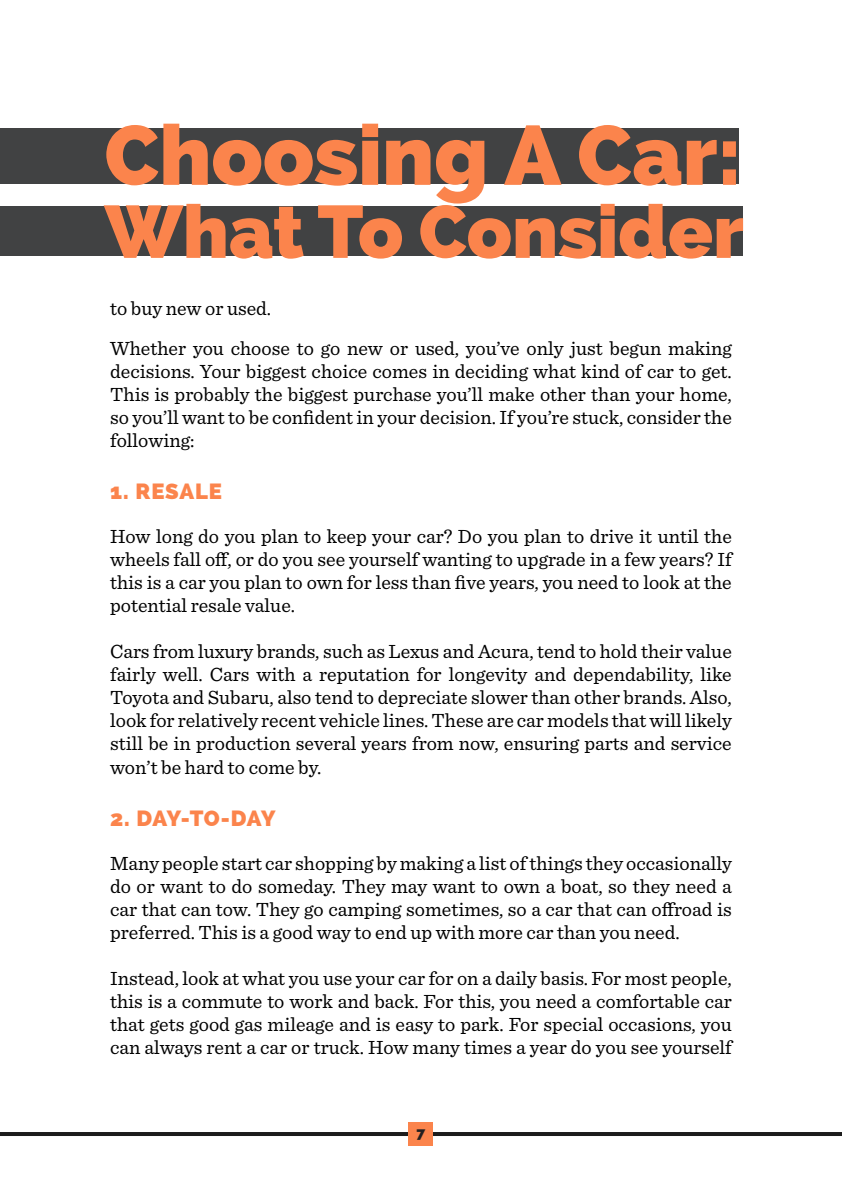
<style>
.page{position:relative;width:842px;height:1189px;background:#fff}
.page>*{position:absolute;margin:0;border:0;box-sizing:border-box;transform-origin:0 0}
.t1{font:800 83.8px "Raleway";color:#fb844c}
.t2{font:800 74px "Raleway";color:#fb844c}
.t3{font:800 22px "Raleway";letter-spacing:.025em;color:#fb844c}
.t4{font:20px/23px "Sentinel";color:#000;text-align:justify}
.t5{font:800 15px "Raleway";color:#231f20}
</style>
<div class="page">
<svg style="left:0;top:1131px;width:842px;height:4px;fill:#1f1f1f"></svg>
<div style="left:409px;top:1122px;width:24px;height:23px;background:#fb844c"></div>
<div style="left:0;top:128px;width:739px;height:56px;background:#414243"></div>
<div style="left:0;top:206px;width:742px;height:49px;background:#414243"></div>
<p class="t1" style="left:104px;top:107px;width:638px">Choosing A Car:</p>
<p class="t2" style="left:104px;top:189px;width:641px">What To Consider</p>
<p class="t4" style="left:110px;top:295px;width:163px">to buy new or used.</p>
<p class="t4" style="left:110px;top:336px;width:623px">Whether you choose to go new or used, you’ve only just begun making decisions. Your biggest choice comes in deciding what kind of car to get.<br>This is probably the biggest purchase you’ll make other than your home, so you’ll want to be confident in your decision. If you’re stuck, consider the following:</p>
<p class="t3" style="left:110px;top:479px;width:113px">1. RESALE</p>
<p class="t4" style="left:110px;top:524px;width:623px">How long do you plan to keep your car? Do you plan to drive it until the wheels fall off, or do you see yourself wanting to upgrade in a few years? If this is a car you plan to own for less than five years, you need to look at the potential resale value.</p>
<p class="t4" style="left:110px;top:639px;width:623px">Cars from luxury brands, such as Lexus and Acura, tend to hold their value fairly well. Cars with a reputation for longevity and dependability, like Toyota and Subaru, also tend to depreciate slower than other brands. Also, look for relatively recent vehicle lines. These are car models that will likely still be in production several years from now, ensuring parts and service won’t be hard to come by.</p>
<p class="t3" style="left:110px;top:805px;width:167px">2. DAY-TO-DAY</p>
<p class="t4" style="left:110px;top:850px;width:623px">Many people start car shopping by making a list of things they occasionally do or want to do someday. They may want to own a boat, so they need a car that can tow. They go camping sometimes, so a car that can offroad is preferred. This is a good way to end up with more car than you need.</p>
<p class="t4" style="left:110px;top:965px;width:623px">Instead, look at what you use your car for on a daily basis. For most people, this is a commute to work and back. For this, you need a comfortable car that gets good gas mileage and is easy to park. For special occasions, you can always rent a car or truck. How many times a year do you see yourself</p>
<p class="t5" style="left:416px;top:1123px;width:10px">7</p>
</div>
